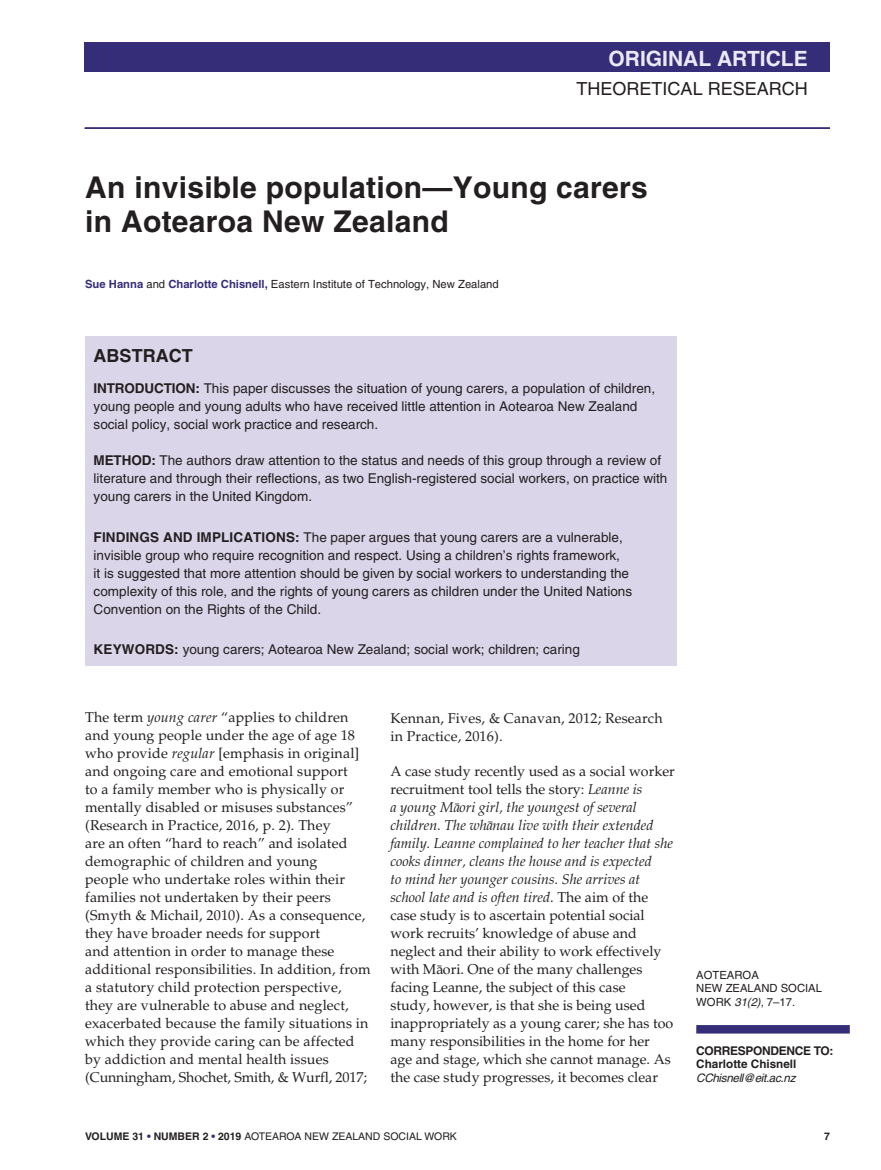
<style>
.page{position:relative;width:881px;height:1170px;background:#fff}
.page>*{position:absolute;margin:0;border:0;box-sizing:border-box;transform-origin:0 0}
.t1{font:700 30px/34.5px "Helvetica";letter-spacing:.01em;color:#231f20}
.t2{font:700 21px "Helvetica";color:#ebe9f5}
.t3{font:18px "Helvetica";color:#231f20}
.t4{font:700 18px "Helvetica";color:#231f20}
.t5{font:14.25px/18px "Palatino";letter-spacing:.01em;color:#231f20}
.t6{font:13.5px/18px "Helvetica";color:#231f20}
.t7{font:700 12px "Helvetica";letter-spacing:-.03em;color:#231f20}
.t8{font:italic 11.7px "Helvetica";letter-spacing:-.03em;color:#231f20}
.t9{font:700 11.7px "Helvetica";color:#231f20}
.t10{font:11.25px/13.5px "Helvetica";color:#231f20}
.t11{font:10.5px "Helvetica";color:#231f20}
.t12{font:700 10.5px "Helvetica";color:#231f20}
.s1{font-weight:700;color:#362d79}
.s2{font-weight:700}
.s3{font-style:italic}
</style>
<div class="page">
<div style="left:85px;top:43px;width:744px;height:29px;background:#362d79"></div>
<hr style="left:85px;top:127px;width:744px;height:2px;background:#362d79">
<div style="left:85px;top:336px;width:591px;height:330px;background:#dad5e8"></div>
<div style="left:696px;top:1024px;width:153px;height:9px;background:#362d79"></div>
<h2 class="t2" style="left:608px;top:50px;width:201px">ORIGINAL ARTICLE</h2>
<p class="t3" style="left:576px;top:82px;width:233px">THEORETICAL RESEARCH</p>
<h1 class="t1" style="left:85px;top:173px;width:564px">An invisible population—Young carers in Aotearoa New Zealand</h1>
<p class="t10" style="left:85px;top:279px;width:415px"><span class="s1">Sue Hanna</span> and <span class="s1">Charlotte Chisnell,</span> Eastern Institute of Technology, New Zealand</p>
<p class="t4" style="left:94px;top:349px;width:100px">ABSTRACT</p>
<p class="t6" style="left:94px;top:380px;width:562px"><span class="s2">INTRODUCTION:</span> This paper discusses the situation of young carers, a population of children, young people and young adults who have received little attention in Aotearoa New Zealand social policy, social work practice and research.</p>
<p class="t6" style="left:94px;top:452px;width:575px"><span class="s2">METHOD:</span> The authors draw attention to the status and needs of this group through a review of literature and through their reflections, as two English-registered social workers, on practice with young carers in the United Kingdom.</p>
<p class="t6" style="left:94px;top:529px;width:539px"><span class="s2">FINDINGS AND IMPLICATIONS:</span> The paper argues that young carers are a vulnerable, invisible group who require recognition and respect. Using a children’s rights framework,<br>it is suggested that more attention should be given by social workers to understanding the complexity of this role, and the rights of young carers as children under the United Nations Convention on the Rights of the Child.</p>
<p class="t6" style="left:94px;top:641px;width:487px"><span class="s2">KEYWORDS:</span> young carers; Aotearoa New Zealand; social work; children; caring</p>
<p class="t5" style="left:85px;top:710px;width:287px">The term <span class="s3">young carer</span> “applies to children and young people under the age of age 18 who provide <span class="s3">regular</span> [emphasis in original] and ongoing care and emotional support<br>to a family member who is physically or mentally disabled or misuses substances” (Research in Practice, 2016, p. 2). They<br>are an often “hard to reach” and isolated demographic of children and young<br>people who undertake roles within their families not undertaken by their peers (Smyth &amp; Michail, 2010). As a consequence, they have broader needs for support<br>and attention in order to manage these additional responsibilities. In addition, from a statutory child protection perspective, they are vulnerable to abuse and neglect, exacerbated because the family situations in which they provide caring can be affected by addiction and mental health issues (Cunningham, Shochet, Smith, &amp; Wurfl, 2017;</p>
<p class="t5" style="left:390px;top:711px;width:274px">Kennan, Fives, &amp; Canavan, 2012; Research in Practice, 2016).</p>
<p class="t5" style="left:390px;top:764px;width:286px">A case study recently used as a social worker recruitment tool tells the story: <span class="s3">Leanne is<br>a young Ma¯ori girl, the youngest of several children. The wha¯nau live with their extended family. Leanne complained to her teacher that she cooks dinner, cleans the house and is expected<br>to mind her younger cousins. She arrives at school late and is often tired</span>. The aim of the case study is to ascertain potential social work recruits’ knowledge of abuse and neglect and their ability to work effectively with Ma¯ori. One of the many challenges facing Leanne, the subject of this case<br>study, however, is that she is being used inappropriately as a young carer; she has too many responsibilities in the home for her age and stage, which she cannot manage. As the case study progresses, it becomes clear</p>
<p class="t10" style="left:696px;top:969px;width:127px">AOTEAROA<br>NEW ZEALAND SOCIAL<br>WORK <span class="s3">31(2)</span>, 7–17.</p>
<p class="t7" style="left:696px;top:1046px;width:139px">CORRESPONDENCE TO:</p>
<p class="t9" style="left:696px;top:1059px;width:102px">Charlotte Chisnell</p>
<p class="t8" style="left:696px;top:1073px;width:101px">CChisnell@eit.ac.nz</p>
<p class="t11" style="left:85px;top:1132px;width:373px"><span class="s2">VOLUME 31</span> <span class="s1">•</span> <span class="s2">NUMBER 2</span> <span class="s1">•</span> <span class="s2">2019</span> AOTEAROA NEW ZEALAND SOCIAL WORK</p>
<p class="t12" style="left:823px;top:1132px;width:7px">7</p>
</div>
